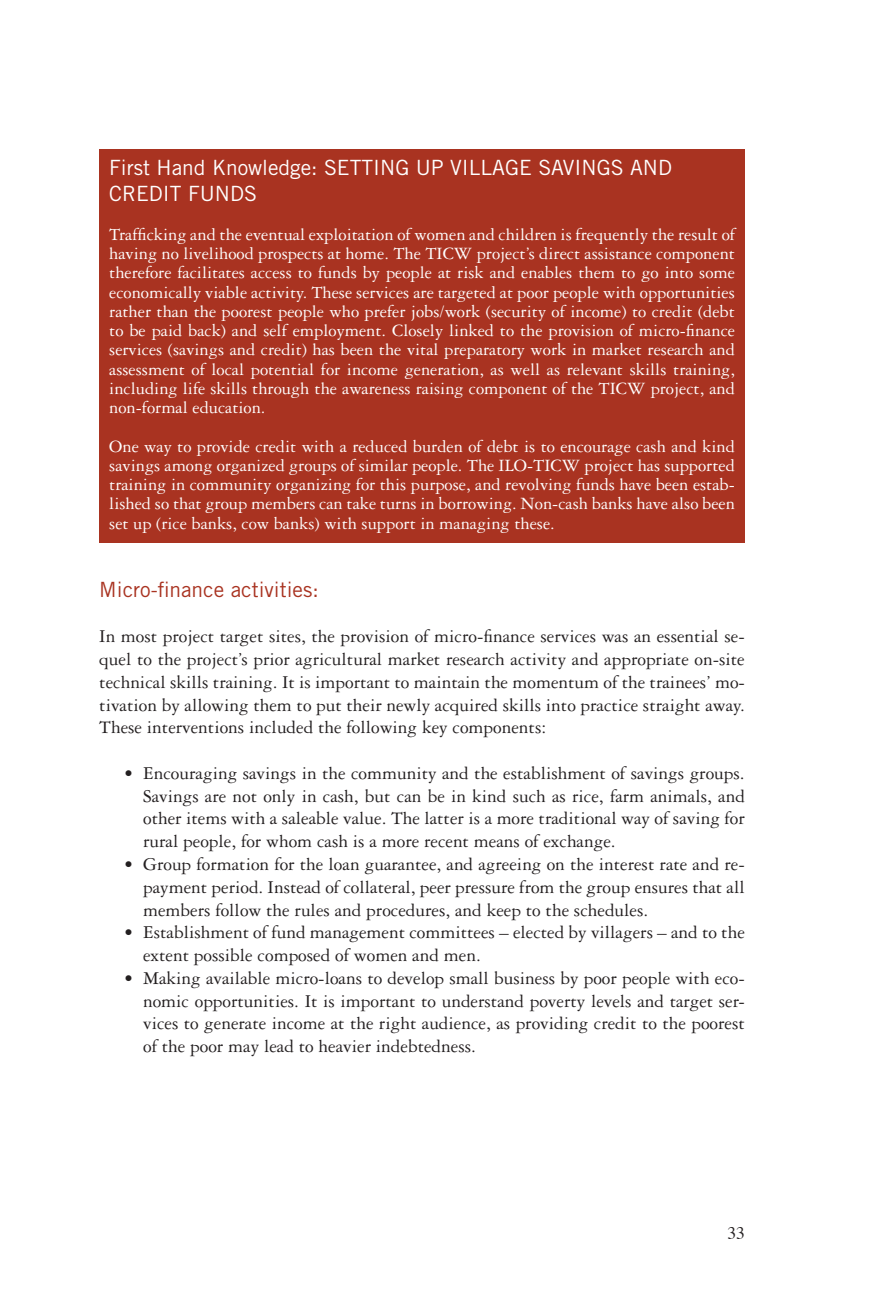
<style>
.page{position:relative;width:874px;height:1310px;background:#fff}
.page>*{position:absolute;margin:0;border:0;box-sizing:border-box;transform-origin:0 0}
.t1{font:21px/26.2px "Trade Gothic";color:#fff}
.t2{font:21px "Trade Gothic";color:#a93321}
.t3{font:19.25px/22.8px "Garamond Three";color:#231f20;text-align:justify}
.t4{font:18.38px/19.2px "Garamond Three";color:#fff;text-align:justify}
.t5{font:17.5px "Times";color:#231f20}
</style>
<div class="page">
<div style="left:99px;top:149px;width:645px;height:393px;background:#a93321"></div>
<p class="t1" style="left:109px;top:154px;width:564px">First Hand Knowledge: SETTING UP VILLAGE SAVINGS AND<br>CREDIT FUNDS</p>
<p class="t4" style="left:109px;top:225px;width:627px">Trafficking and the eventual exploitation of women and children is frequently the result of having no livelihood prospects at home. The TICW project’s direct assistance component therefore facilitates access to funds by people at risk and enables them to go into some economically viable activity. These services are targeted at poor people with opportunities rather than the poorest people who prefer jobs/work (security of income) to credit (debt to be paid back) and self employment. Closely linked to the provision of micro-finance services (savings and credit) has been the vital preparatory work in market research and assessment of local potential for income generation, as well as relevant skills training, including life skills through the awareness raising component of the TICW project, and non-formal education.</p>
<p class="t4" style="left:109px;top:436px;width:627px">One way to provide credit with a reduced burden of debt is to encourage cash and kind savings among organized groups of similar people. The ILO-TICW project has supported training in community organizing for this purpose, and revolving funds have been estab&shy;lished so that group members can take turns in borrowing. Non-cash banks have also been set up (rice banks, cow banks) with support in managing these.</p>
<p class="t2" style="left:99px;top:577px;width:221px">Micro-finance activities:</p>
<p class="t3" style="left:99px;top:625px;width:646px">In most project target sites, the provision of micro-finance services was an essential se&shy;quel to the project’s prior agricultural market research activity and appropriate on-site technical skills training. It is important to maintain the momentum of the trainees’ mo&shy;tivation by allowing them to put their newly acquired skills into practice straight away.<br>These interventions included the following key components:</p>
<p class="t3" style="left:143px;top:762px;width:603px;text-indent:-19px">• Encouraging savings in the community and the establishment of savings groups.<br>Savings are not only in cash, but can be in kind such as rice, farm animals, and other items with a saleable value. The latter is a more traditional way of saving for rural people, for whom cash is a more recent means of exchange.</p>
<p class="t3" style="left:143px;top:853px;width:603px;text-indent:-19px">• Group formation for the loan guarantee, and agreeing on the interest rate and re&shy;payment period. Instead of collateral, peer pressure from the group ensures that all members follow the rules and procedures, and keep to the schedules.</p>
<p class="t3" style="left:143px;top:921px;width:603px;text-indent:-19px">• Establishment of fund management committees – elected by villagers – and to the extent possible composed of women and men.</p>
<p class="t3" style="left:143px;top:966px;width:603px;text-indent:-19px">• Making available micro-loans to develop small business by poor people with eco&shy;nomic opportunities. It is important to understand poverty levels and target ser&shy;vices to generate income at the right audience, as providing credit to the poorest of the poor may lead to heavier indebtedness.</p>
<p class="t5" style="left:727px;top:1216px;width:19px">33</p>
</div>
